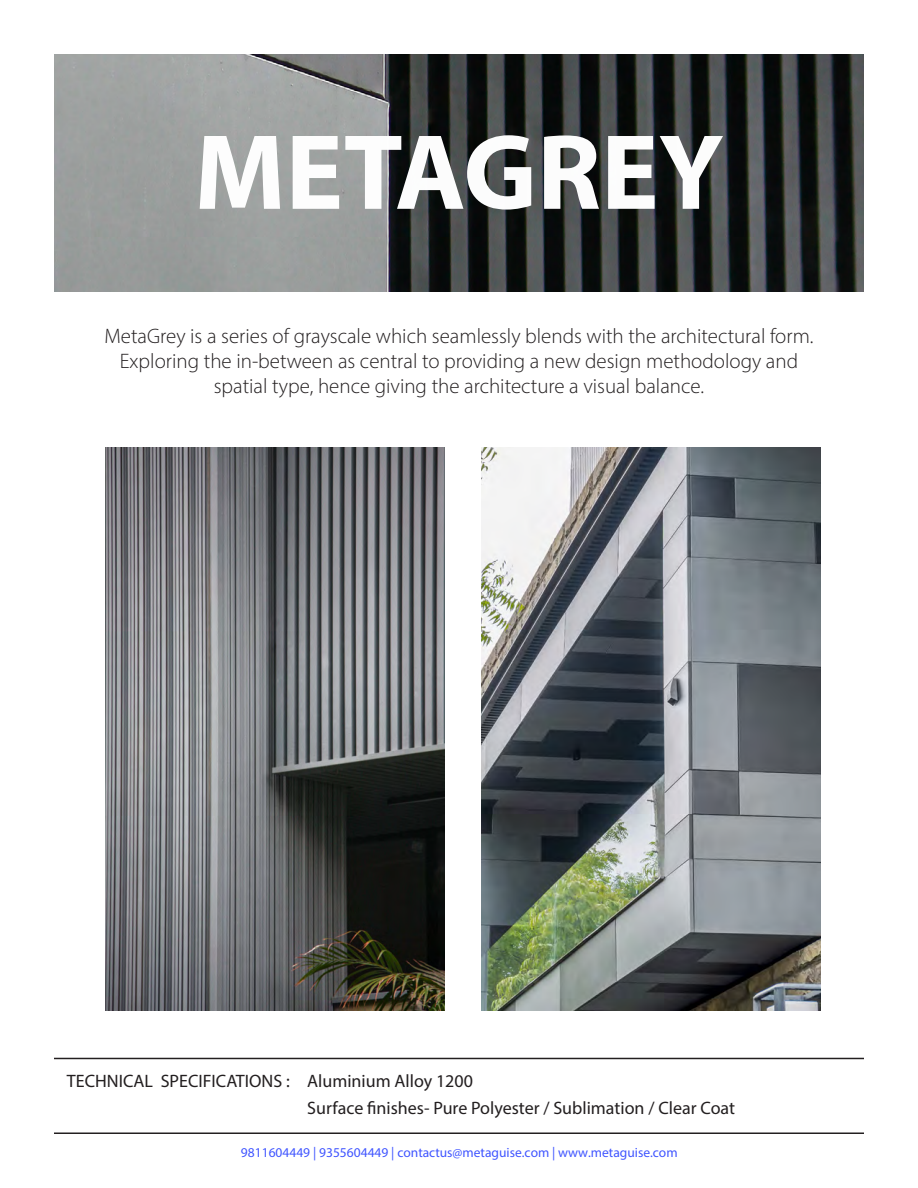
<style>
.page{position:relative;width:918px;height:1188px;background:#fff}
.page>*{position:absolute;margin:0;border:0;box-sizing:border-box;transform-origin:0 0}
.t1{font:700 108px "Myriad Pro";color:#fff}
.t2{font:300 21px "Myriad Pro";color:#231f20}
.t3{font:18px "Myriad Pro";color:#231f20}
.t4{font:13.5px "Myriad Pro";color:#4055ff}
</style>
<div class="page">
<img style="left:54px;top:54px;width:810px;height:238px">
<img style="left:106px;top:447px;width:338px;height:564px">
<img style="left:482px;top:447px;width:338px;height:564px">
<hr style="left:54px;top:1132px;width:810px;height:2px;background:#231f20">
<hr style="left:54px;top:1058px;width:810px;height:1px;background:#231f20">
<h1 class="t1" style="left:194px;top:102px;width:531px">METAGREY</h1>
<p class="t2" style="left:104px;top:323px;width:711px">MetaGrey is a series of grayscale which seamlessly blends with the architectural form.</p>
<p class="t2" style="left:120px;top:349px;width:680px">Exploring the in-between as central to providing a new design methodology and</p>
<p class="t2" style="left:214px;top:374px;width:492px">spatial type, hence giving the architecture a visual balance.</p>
<p class="t3" style="left:67px;top:1070px;width:224px">TECHNICAL SPECIFICATIONS :</p>
<p class="t3" style="left:307px;top:1070px;width:167px">Aluminium Alloy 1200</p>
<p class="t3" style="left:307px;top:1097px;width:429px">Surface finishes- Pure Polyester / Sublimation / Clear Coat</p>
<p class="t4" style="left:241px;top:1144px;width:438px">9811604449 | 9355604449 | contactus@metaguise.com | www.metaguise.com</p>
</div>
